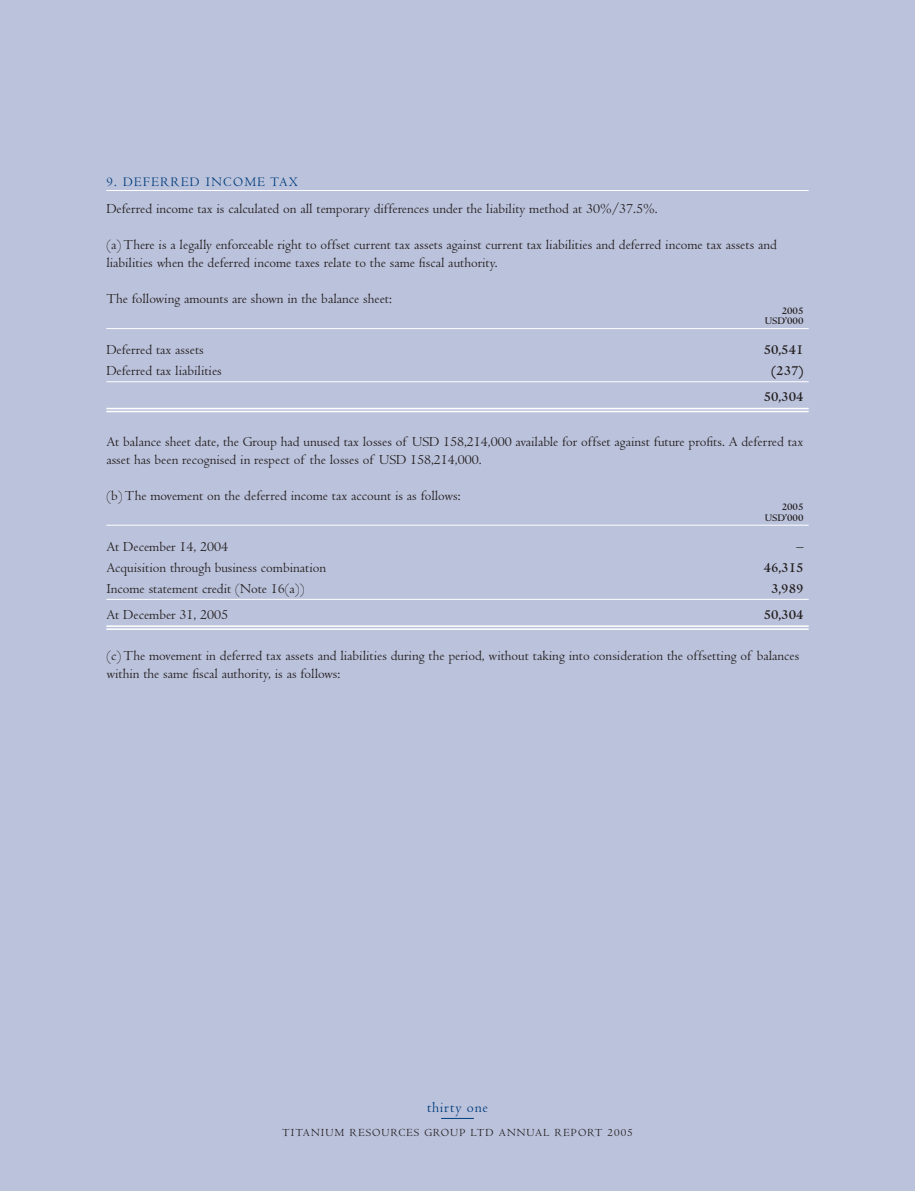
<style>
.page{position:relative;width:915px;height:1191px;background:#fff}
.page>*{position:absolute;margin:0;border:0;box-sizing:border-box;transform-origin:0 0}
.t1{font:15px "Centaur";letter-spacing:.05em;color:#013d7d}
.t2{font:14.25px/18px "Centaur";color:#231f20}
.t3{font:700 14.25px/26.2px "Centaur";color:#231f20;text-align:center}
.t4{font:13.5px "Centaur";letter-spacing:.1em;color:#013d7d}
.t5{font:11.25px "Centaur";letter-spacing:.1em;color:#231f20}
.t6{font:700 10.5px/10.5px "Centaur";color:#231f20;text-align:right}
</style>
<div class="page">
<div style="left:0;top:0;width:914px;height:1190px;background:#bbc2db"></div>
<p class="t4" style="left:106px;top:177px;width:193px">9. DEFERRED INCOME TAX</p>
<p class="t2" style="left:106px;top:201px;width:552px">Deferred income tax is calculated on all temporary differences under the liability method at 30%/37.5%.</p>
<p class="t2" style="left:106px;top:237px;width:671px">(a) There is a legally enforceable right to offset current tax assets against current tax liabilities and deferred income tax assets and liabilities when the deferred income taxes relate to the same fiscal authority.</p>
<p class="t2" style="left:106px;top:291px;width:287px">The following amounts are shown in the balance sheet:</p>
<p class="t6" style="left:764px;top:306px;width:40px">2005<br>USD’000</p>
<p class="t2" style="left:106px;top:342px;width:99px">Deferred tax assets</p>
<p class="t3" style="left:763px;top:338px;width:41px">50,541</p>
<p class="t2" style="left:106px;top:363px;width:117px">Deferred tax liabilities</p>
<p class="t3" style="left:763px;top:359px;width:41px">(237)<br>50,304</p>
<p class="t2" style="left:106px;top:434px;width:698px">At balance sheet date, the Group had unused tax losses of USD 158,214,000 available for offset against future profits. A deferred tax asset has been recognised in respect of the losses of USD 158,214,000.</p>
<p class="t2" style="left:106px;top:488px;width:355px">(b) The movement on the deferred income tax account is as follows:</p>
<p class="t6" style="left:764px;top:503px;width:40px">2005<br>USD’000</p>
<p class="t2" style="left:106px;top:539px;width:123px">At December 14, 2004</p>
<p class="t3" style="left:796px;top:535px;width:9px">–</p>
<p class="t2" style="left:106px;top:560px;width:221px">Acquisition through business combination</p>
<p class="t3" style="left:763px;top:556px;width:41px">46,315</p>
<p class="t2" style="left:106px;top:581px;width:199px">Income statement credit (Note 16(a))</p>
<p class="t3" style="left:770px;top:577px;width:34px">3,989</p>
<p class="t2" style="left:106px;top:607px;width:123px">At December 31, 2005</p>
<p class="t3" style="left:763px;top:603px;width:41px">50,304</p>
<p class="t2" style="left:106px;top:648px;width:694px">(c) The movement in deferred tax assets and liabilities during the period, without taking into consideration the offsetting of balances within the same fiscal authority, is as follows:</p>
<p class="t1" style="left:427px;top:1101px;width:62px">thirty one</p>
<p class="t5" style="left:282px;top:1128px;width:352px">TITANIUM RESOURCES GROUP LTD ANNUAL REPORT 2005</p>
</div>
